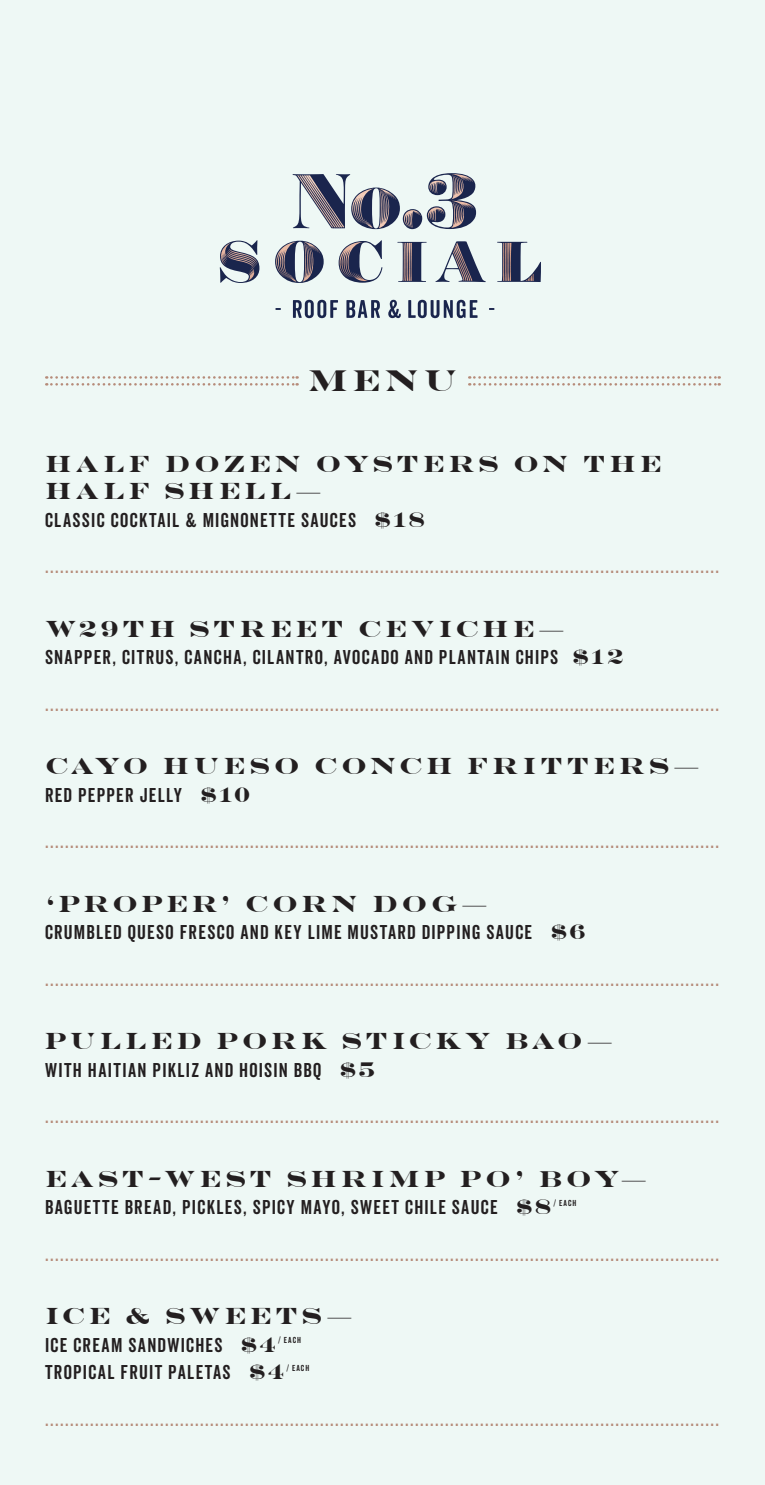
<style>
.page{position:relative;width:765px;height:1485px;background:#eef8f5}
.page>*{position:absolute;margin:0;border:0;box-sizing:border-box;transform-origin:0 0}
.t1{font:700 30px "Engravers";color:#231f20}
.t2{font:700 23.5px/27.5px "Engravers";letter-spacing:.17em;color:#231f20}
.t3{font:700 23.5px "Engravers";letter-spacing:.145em;color:#231f20}
.t4{font:19.5px "Veneer Clean";letter-spacing:.065em;color:#231f20}
.t5{font:19.25px "Veneer Clean";color:#b68b79}
.t6{font:8.5px "Veneer Clean";letter-spacing:.115em;color:#231f20}
.s1{font-family:"Engravers";font-weight:700;font-size:21.25px}
</style>
<div class="page">
<svg style="left:275px;top:300px;width:219px;height:18px"></svg>
<svg style="left:220px;top:173px;width:321px;height:110px"></svg>
<img style="left:297px;top:174px;width:176px;height:54px">
<svg style="left:46px;top:376px;width:252px;height:10px"></svg>
<svg style="left:469px;top:376px;width:251px;height:10px"></svg>
<p class="t1" style="left:308px;top:363px;width:150px">MENU</p>
<p class="t2" style="left:45px;top:449px;width:618px">HALF DOZEN OYSTERS ON THE<br>HALF SHELL—</p>
<p class="t4" style="left:45px;top:508px;width:381px">CLASSIC COCKTAIL &amp; MIGNONETTE SAUCES <span class="s1">$18</span></p>
<p class="t5" style="left:45px;top:555px;width:676px">.......................................................................................................................................</p>
<p class="t2" style="left:45px;top:614px;width:520px">W29TH STREET CEVICHE—</p>
<p class="t4" style="left:45px;top:645px;width:580px">SNAPPER, CITRUS, CANCHA, CILANTRO, AVOCADO AND PLANTAIN CHIPS <span class="s1">$12</span></p>
<p class="t5" style="left:45px;top:692px;width:676px">.......................................................................................................................................</p>
<p class="t2" style="left:45px;top:752px;width:655px">CAYO HUESO CONCH FRITTERS—</p>
<p class="t4" style="left:45px;top:783px;width:206px">RED PEPPER JELLY <span class="s1">$10</span></p>
<p class="t5" style="left:45px;top:830px;width:676px">.......................................................................................................................................</p>
<p class="t3" style="left:45px;top:890px;width:443px">‘PROPER’ CORN DOG—</p>
<p class="t4" style="left:45px;top:920px;width:541px">CRUMBLED QUESO FRESCO AND KEY LIME MUSTARD DIPPING SAUCE <span class="s1">$6</span></p>
<p class="t5" style="left:45px;top:967px;width:676px">.......................................................................................................................................</p>
<p class="t2" style="left:45px;top:1027px;width:568px">PULLED PORK STICKY BAO—</p>
<p class="t4" style="left:45px;top:1058px;width:331px">WITH HAITIAN PIKLIZ AND HOISIN BBQ <span class="s1">$5</span></p>
<p class="t5" style="left:45px;top:1105px;width:676px">.......................................................................................................................................</p>
<p class="t2" style="left:45px;top:1164px;width:602px">EAST-WEST SHRIMP PO’ BOY—</p>
<p class="t4" style="left:45px;top:1195px;width:507px">BAGUETTE BREAD, PICKLES, SPICY MAYO, SWEET CHILE SAUCE <span class="s1">$8</span></p>
<p class="t6" style="left:554px;top:1198px;width:24px">/ EACH</p>
<p class="t5" style="left:45px;top:1242px;width:676px">.......................................................................................................................................</p>
<p class="t2" style="left:45px;top:1302px;width:308px">ICE &amp; SWEETS—</p>
<p class="t4" style="left:45px;top:1333px;width:232px">ICE CREAM SANDWICHES <span class="s1">$4</span></p>
<p class="t6" style="left:279px;top:1335px;width:24px">/ EACH</p>
<p class="t4" style="left:45px;top:1360px;width:240px">TROPICAL FRUIT PALETAS <span class="s1">$4</span></p>
<p class="t6" style="left:287px;top:1363px;width:24px">/ EACH</p>
<p class="t5" style="left:45px;top:1407px;width:676px">.......................................................................................................................................</p>
</div>
